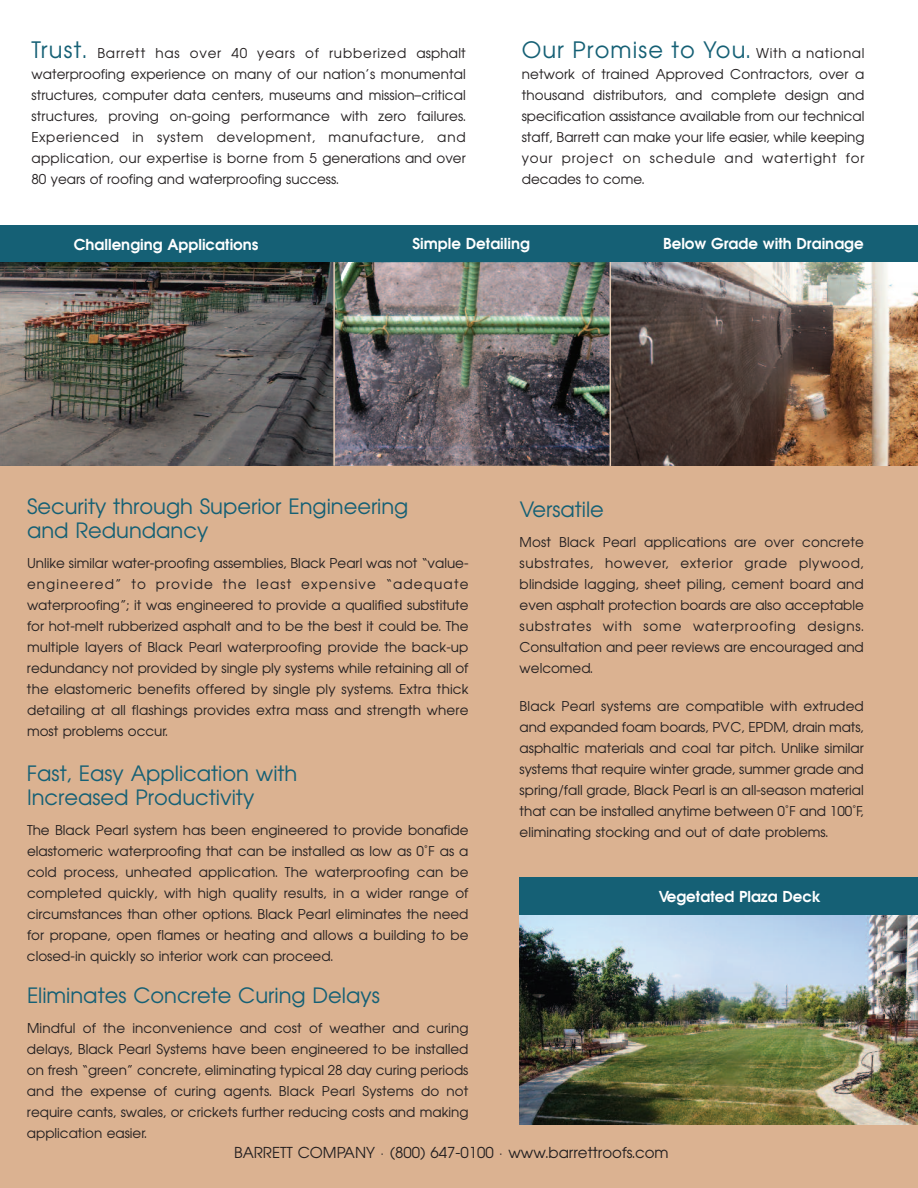
<style>
.page{position:relative;width:918px;height:1188px;background:#fff}
.page>*{position:absolute;margin:0;border:0;box-sizing:border-box;transform-origin:0 0}
.t1{font:22.5px "Avian";letter-spacing:.05em;color:#156075}
.t2{font:21px/24px "Avian";color:#156075}
.t3{font:700 15px "Avian";color:#fff}
.t4{font:15px "Avian";color:#231f20}
.t5{font:13.5px/21px "Avian";color:#231f20;text-align:justify}
.s1{font-size:22.5px;color:#156075}
.s2{font-size:13.5px;color:#231f20}
</style>
<div class="page">
<div style="left:0;top:363px;width:918px;height:825px;background:#dbb291"></div>
<div style="left:0;top:226px;width:918px;height:38px;background:#156075"></div>
<div style="left:520px;top:877px;width:398px;height:39px;background:#156075"></div>
<img style="left:520px;top:915px;width:398px;height:210px">
<img style="left:0;top:262px;width:333px;height:204px">
<img style="left:335px;top:262px;width:583px;height:204px">
<hr style="left:333px;top:262px;width:2px;height:204px;background:#e7cbb4">
<hr style="left:610px;top:262px;width:1px;height:204px;background:#e7cbb4">
<p class="t5" style="left:31px;top:43px;width:436px"><span class="s1">Trust.</span> Barrett has over 40 years of rubberized asphalt waterproofing experience on many of our nation’s monumental structures, computer data centers, museums and mission–critical structures, proving on-going performance with zero failures.<br>Experienced in system development, manufacture, and application, our expertise is borne from 5 generations and over 80 years of roofing and waterproofing success.</p>
<h1 class="t1" style="left:522px;top:37px;width:344px">Our Promise to You. <span class="s2">With a national</span></h1>
<p class="t5" style="left:522px;top:64px;width:344px">network of trained Approved Contractors, over a thousand distributors, and complete design and specification assistance available from our technical staff, Barrett can make your life easier, while keeping your project on schedule and watertight for decades to come.</p>
<p class="t3" style="left:74px;top:236px;width:186px">Challenging Applications</p>
<p class="t3" style="left:412px;top:235px;width:119px">Simple Detailing</p>
<p class="t3" style="left:663px;top:235px;width:202px">Below Grade with Drainage</p>
<h2 class="t2" style="left:27px;top:495px;width:383px">Security through Superior Engineering and Redundancy</h2>
<p class="t5" style="left:27px;top:553px;width:443px">Unlike similar water-proofing assemblies, Black Pearl was not “value&shy;engineered” to provide the least expensive “adequate waterproofing”; it was engineered to provide a qualified substitute for hot-melt rubberized asphalt and to be the best it could be. The multiple layers of Black Pearl waterproofing provide the back-up redundancy not provided by single ply systems while retaining all of the elastomeric benefits offered by single ply systems. Extra thick detailing at all flashings provides extra mass and strength where most problems occur.</p>
<h2 class="t2" style="left:27px;top:762px;width:272px">Fast, Easy Application with<br>Increased Productivity</h2>
<p class="t5" style="left:27px;top:820px;width:443px">The Black Pearl system has been engineered to provide bonafide elastomeric waterproofing that can be installed as low as 0°F as a cold process, unheated application. The waterproofing can be completed quickly, with high quality results, in a wider range of circumstances than other options. Black Pearl eliminates the need for propane, open flames or heating and allows a building to be closed-in quickly so interior work can proceed.</p>
<h2 class="t2" style="left:27px;top:984px;width:354px">Eliminates Concrete Curing Delays</h2>
<p class="t5" style="left:27px;top:1018px;width:443px">Mindful of the inconvenience and cost of weather and curing delays, Black Pearl Systems have been engineered to be installed on fresh “green” concrete, eliminating typical 28 day curing periods and the expense of curing agents. Black Pearl Systems do not require cants, swales, or crickets further reducing costs and making application easier.</p>
<h2 class="t2" style="left:520px;top:498px;width:86px">Versatile</h2>
<p class="t5" style="left:520px;top:532px;width:346px">Most Black Pearl applications are over concrete substrates, however, exterior grade plywood, blindside lagging, sheet piling, cement board and even asphalt protection boards are also acceptable substrates with some waterproofing designs.<br>Consultation and peer reviews are encouraged and welcomed.</p>
<p class="t5" style="left:520px;top:696px;width:346px">Black Pearl systems are compatible with extruded and expanded foam boards, PVC, EPDM, drain mats, asphaltic materials and coal tar pitch. Unlike similar systems that require winter grade, summer grade and spring/fall grade, Black Pearl is an all-season material that can be installed anytime between 0°F and 100°F, eliminating stocking and out of date problems.</p>
<p class="t3" style="left:659px;top:888px;width:164px">Vegetated Plaza Deck</p>
<p class="t4" style="left:234px;top:1144px;width:436px">BARRETT COMPANY · (800) 647-0100 · www.barrettroofs.com</p>
</div>
